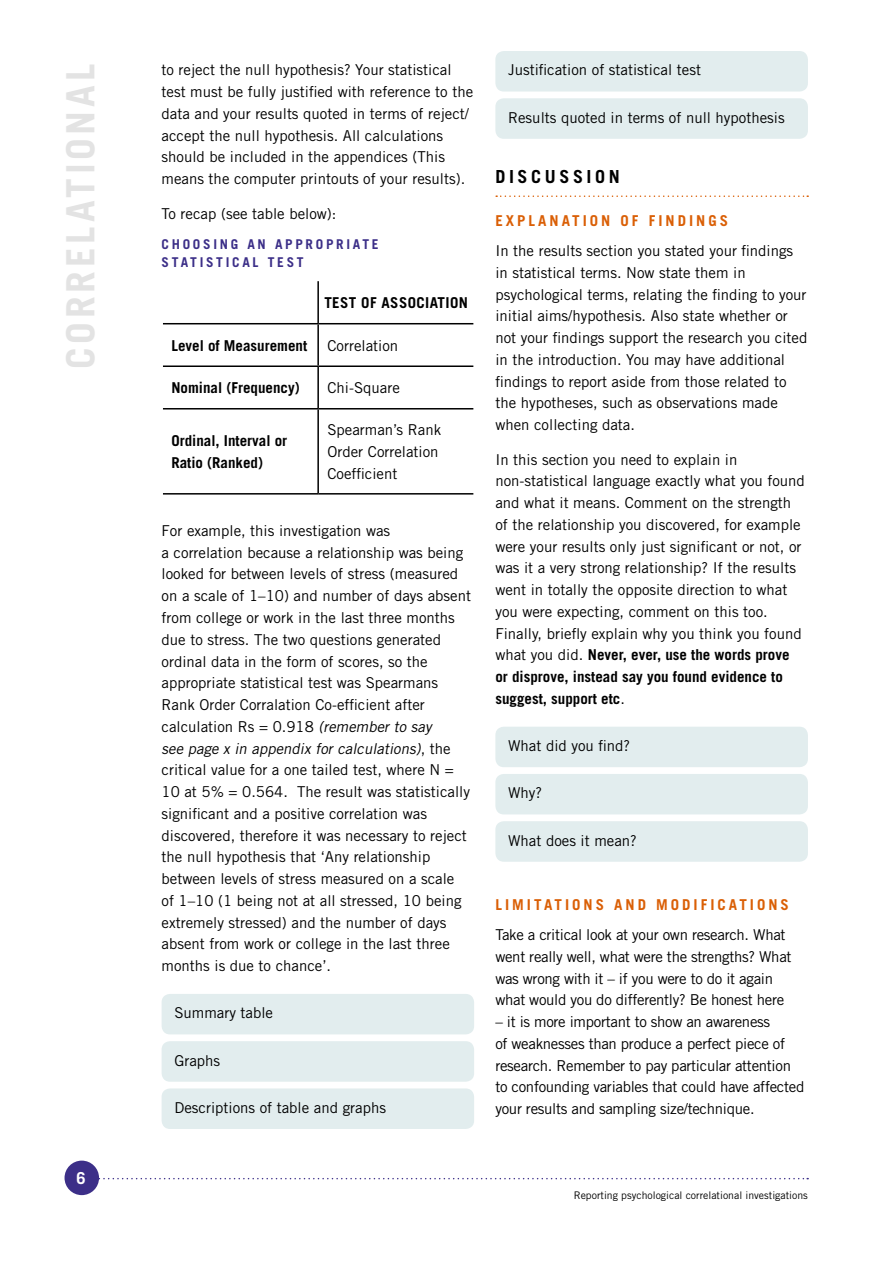
<style>
.page{position:relative;width:893px;height:1263px;background:#fff}
.page>*{position:absolute;margin:0;border:0;box-sizing:border-box;transform-origin:0 0}
.t1{font:700 39px "Trade Gothic";letter-spacing:.1em;color:#e3e3e3}
.t2{font:700 18px "Trade Gothic";letter-spacing:.2em;color:#000}
.t3{font:700 16.5px "Trade Gothic";color:#fff}
.t4{font:15px/21.8px "Trade Gothic";color:#000}
.t5{font:15px/21.8px "Trade Gothic";letter-spacing:-.02em;color:#000}
.t6{font:700 15px/21.8px "Trade Gothic";color:#000}
.t7{font:700 15px "Trade Gothic LT Std";letter-spacing:.2em;color:#da5f06}
.t8{font:700 15px "Trade Gothic LT Std";letter-spacing:.025em;color:#000}
.t9{font:700 13.5px/18px "Trade Gothic";letter-spacing:.2em;color:#3c2f88}
.t10{font:10.5px "Trade Gothic";color:#000}
.s1{font-style:italic}
.s2{font-weight:700}
</style>
<div class="page">
<svg style="left:99px;top:1178px;width:709px;height:1px"></svg>
<div style="left:65px;top:1160px;width:34px;height:35px;background:#3c2f88;border-radius:50%"></div>
<div style="left:162px;top:994px;width:312px;height:40px;background:#e2edee;border-radius:9px"></div>
<div style="left:162px;top:1041px;width:312px;height:41px;background:#e2edee;border-radius:9px"></div>
<div style="left:162px;top:1088px;width:312px;height:41px;background:#e2edee;border-radius:9px"></div>
<div style="left:495px;top:51px;width:313px;height:41px;background:#e2edee;border-radius:9px"></div>
<div style="left:495px;top:98px;width:313px;height:41px;background:#e2edee;border-radius:9px"></div>
<svg style="left:496px;top:195px;width:312px;height:2px"></svg>
<div style="left:495px;top:727px;width:313px;height:40px;background:#e2edee;border-radius:9px"></div>
<div style="left:495px;top:774px;width:313px;height:40px;background:#e2edee;border-radius:9px"></div>
<div style="left:495px;top:821px;width:313px;height:41px;background:#e2edee;border-radius:9px"></div>
<hr style="left:163px;top:323px;width:155px;height:1px;background:#000">
<hr style="left:163px;top:365px;width:155px;height:2px;background:#000">
<hr style="left:163px;top:408px;width:155px;height:1px;background:#000">
<hr style="left:163px;top:493px;width:155px;height:2px;background:#000">
<hr style="left:317px;top:281px;width:2px;height:42px;background:#000">
<hr style="left:318px;top:323px;width:155px;height:1px;background:#000">
<hr style="left:317px;top:324px;width:2px;height:41px;background:#000">
<hr style="left:318px;top:365px;width:155px;height:2px;background:#000">
<hr style="left:317px;top:367px;width:2px;height:41px;background:#000">
<hr style="left:318px;top:408px;width:155px;height:1px;background:#000">
<hr style="left:317px;top:409px;width:2px;height:84px;background:#000">
<hr style="left:318px;top:493px;width:155px;height:2px;background:#000">
<h1 class="t1" style="left:57px;top:369px;width:307px;rotate:-90deg">CORRELATIONAL</h1>
<p class="t4" style="left:162px;top:59px;width:313px">to reject the null hypothesis? Your statistical test must be fully justified with reference to the data and your results quoted in terms of reject/ accept the null hypothesis. All calculations should be included in the appendices (This means the computer printouts of your results).</p>
<p class="t4" style="left:162px;top:202px;width:176px">To recap (see table below):</p>
<p class="t9" style="left:162px;top:235px;width:219px">CHOOSING AN APPROPRIATE<br>STATISTICAL TEST</p>
<p class="t8" style="left:324px;top:293px;width:145px">TEST OF ASSOCIATION</p>
<p class="t6" style="left:171px;top:334px;width:137px">Level of Measurement</p>
<p class="t4" style="left:327px;top:334px;width:72px">Correlation</p>
<p class="t6" style="left:171px;top:377px;width:130px">Nominal (Frequency)</p>
<p class="t4" style="left:327px;top:377px;width:74px">Chi-Square</p>
<p class="t6" style="left:171px;top:430px;width:117px">Ordinal, Interval or<br>Ratio (Ranked)</p>
<p class="t4" style="left:327px;top:419px;width:115px">Spearman’s Rank<br>Order Correlation<br>Coefficient</p>
<p class="t3" style="left:76px;top:1168px;width:11px">6</p>
<p class="t4" style="left:162px;top:520px;width:311px">For example, this investigation was<br>a correlation because a relationship was being looked for between levels of stress (measured on a scale of 1–10) and number of days absent from college or work in the last three months due to stress. The two questions generated ordinal data in the form of scores, so the appropriate statistical test was Spearmans Rank Order Corralation Co-efficient after calculation Rs = 0.918 <span class="s1">(remember to say<br>see page x in appendix for calculations)</span>, t h e critical value for a one tailed test, where N = 10 at 5% = 0.564. The result was statistically significant and a positive correlation was discovered, therefore it was necessary to reject the null hypothesis that ‘Any relationship between levels of stress measured on a scale<br>of 1–10 (1 being not at all stressed, 10 being extremely stressed) and the number of days absent from work or college in the last three months is due to chance’.</p>
<p class="t4" style="left:174px;top:1002px;width:100px">Summary table</p>
<p class="t4" style="left:174px;top:1049px;width:47px">Graphs</p>
<p class="t4" style="left:174px;top:1096px;width:213px">Descriptions of table and graphs</p>
<p class="t4" style="left:508px;top:59px;width:194px">Justification of statistical test</p>
<p class="t4" style="left:508px;top:106px;width:278px">Results quoted in terms of null hypothesis</p>
<p class="t2" style="left:495px;top:165px;width:126px">DISCUSSION</p>
<p class="t7" style="left:495px;top:211px;width:234px">EXPLANATION OF FINDINGS</p>
<p class="t4" style="left:495px;top:240px;width:314px">In the results section you stated your findings in statistical terms. Now state them in psychological terms, relating the finding to your initial aims/hypothesis. Also state whether or not your findings support the research you cited in the introduction. You may have additional findings to report aside from those related to the hypotheses, such as observations made when collecting data.</p>
<p class="t4" style="left:495px;top:448px;width:311px">In this section you need to explain in non-statistical language exactly what you found and what it means. Comment on the strength of the relationship you discovered, for example were your results only just significant or not, or was it a very strong relationship? If the results went in totally the opposite direction to what you were expecting, comment on this too.<br>Finally, briefly explain why you think you found what you did. <span class="s2">Never, ever, use the words prove or disprove, instead say you found evidence to suggest, support etc</span>.</p>
<p class="t4" style="left:508px;top:735px;width:124px">What did you find?</p>
<p class="t4" style="left:508px;top:782px;width:36px">Why?</p>
<p class="t4" style="left:508px;top:829px;width:130px">What does it mean?</p>
<p class="t7" style="left:495px;top:895px;width:295px">LIMITATIONS AND MODIFICATIONS</p>
<p class="t5" style="left:495px;top:924px;width:298px">Take a critical look at your own research. What went really well, what were the strengths? What was wrong with it – if you were to do it again what would you do differently? Be honest here</p>
<p class="t5" style="left:495px;top:1011px;width:310px">– it is more important to show an awareness<br>of weaknesses than produce a perfect piece of research. Remember to pay particular attention to confounding variables that could have affected your results and sampling size/technique.</p>
<p class="t10" style="left:574px;top:1189px;width:236px">Reporting psychological correlational investigations</p>
</div>
